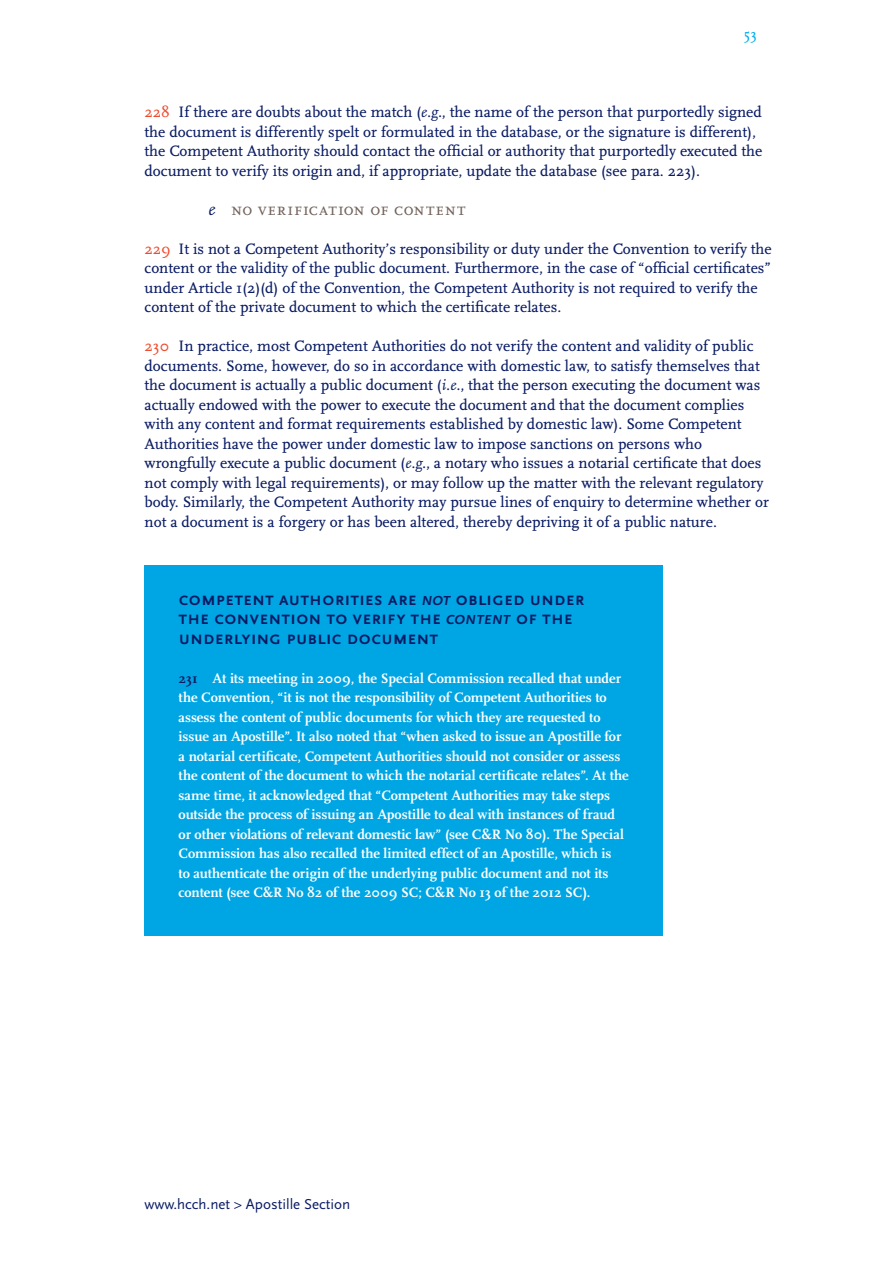
<style>
.page{position:relative;width:893px;height:1263px;background:#fff}
.page>*{position:absolute;margin:0;border:0;box-sizing:border-box;transform-origin:0 0}
.t1{font:700 19.5px/19.5px "AD Scala Sans Caps";letter-spacing:-.01em;color:#091b63}
.t2{font:18px "AD Scala Caps Romein";letter-spacing:.07em;color:#72625b}
.t3{font:15.75px/19.5px "AD Scala Romein";color:#091b63}
.t4{font:15px "AD Scala Sans Romein";color:#091b63}
.t5{font:15px "AD Scala Romein";color:#00aeef}
.t6{font:700 14.25px/19.5px "AD Scala";letter-spacing:-.005em;color:#fff}
.s1{color:#ef4d2f}
.s2{font-family:"AD Scala";font-style:italic}
.s3{font-family:"AD Scala";font-style:italic;color:#091b63}
.s4{font-family:"AD Scala Sans";font-style:italic;font-size:13.65px}
.s5{color:#091b63}
</style>
<div class="page">
<div style="left:145px;top:566px;width:518px;height:370px;background:#00a5e3"></div>
<p class="t5" style="left:744px;top:26px;width:14px">53</p>
<p class="t3" style="left:145px;top:102px;width:619px"><span class="s1">228</span> If there are doubts about the match (<span class="s2">e.g.</span>, the name of the person that purportedly signed the document is differently spelt or formulated in the database, or the signature is different), the Competent Authority should contact the official or authority that purportedly executed the document to verify its origin and, if appropriate, update the database (see para. 223).</p>
<p class="t2" style="left:208px;top:199px;width:258px"><span class="s3">e</span> no verification of content</p>
<p class="t3" style="left:145px;top:239px;width:629px"><span class="s1">229</span> It is not a Competent Authority’s responsibility or duty under the Convention to verify the content or the validity of the public document. Furthermore, in the case of “official certificates” under Article 1(2)(d) of the Convention, the Competent Authority is not required to verify the content of the private document to which the certificate relates.</p>
<p class="t3" style="left:145px;top:336px;width:626px"><span class="s1">230</span> In practice, most Competent Authorities do not verify the content and validity of public documents. Some, however, do so in accordance with domestic law, to satisfy themselves that the document is actually a public document (<span class="s2">i.e.</span>, that the person executing the document was actually endowed with the power to execute the document and that the document complies with any content and format requirements established by domestic law). Some Competent Authorities have the power under domestic law to impose sanctions on persons who wrongfully execute a public document (<span class="s2">e.g.</span>, a notary who issues a notarial certificate that does not comply with legal requirements), or may follow up the matter with the relevant regulatory body. Similarly, the Competent Authority may pursue lines of enquiry to determine whether or not a document is a forgery or has been altered, thereby depriving it of a public nature.</p>
<p class="t1" style="left:179px;top:589px;width:407px">competent authorities are <span class="s4">NOT</span> obliged under the convention to verify the <span class="s4">CONTENT</span> of the underlying public document</p>
<p class="t6" style="left:179px;top:668px;width:452px"><span class="s5">231</span> At its meeting in 2009, the Special Commission recalled that under the Convention, “it is not the responsibility of Competent Authorities to assess the content of public documents for which they are requested to issue an Apostille”. It also noted that “when asked to issue an Apostille for a notarial certificate, Competent Authorities should not consider or assess the content of the document to which the notarial certificate relates”. At the same time, it acknowledged that “Competent Authorities may take steps outside the process of issuing an Apostille to deal with instances of fraud or other violations of relevant domestic law” (see C&amp;R No 80). The Special Commission has also recalled the limited effect of an Apostille, which is<br>to authenticate the origin of the underlying public document and not its content (see C&amp;R No 82 of the 2009 SC; C&amp;R No 13 of the 2012 SC).</p>
<p class="t4" style="left:145px;top:1196px;width:207px">www.hcch.net &gt; Apostille Section</p>
</div>
